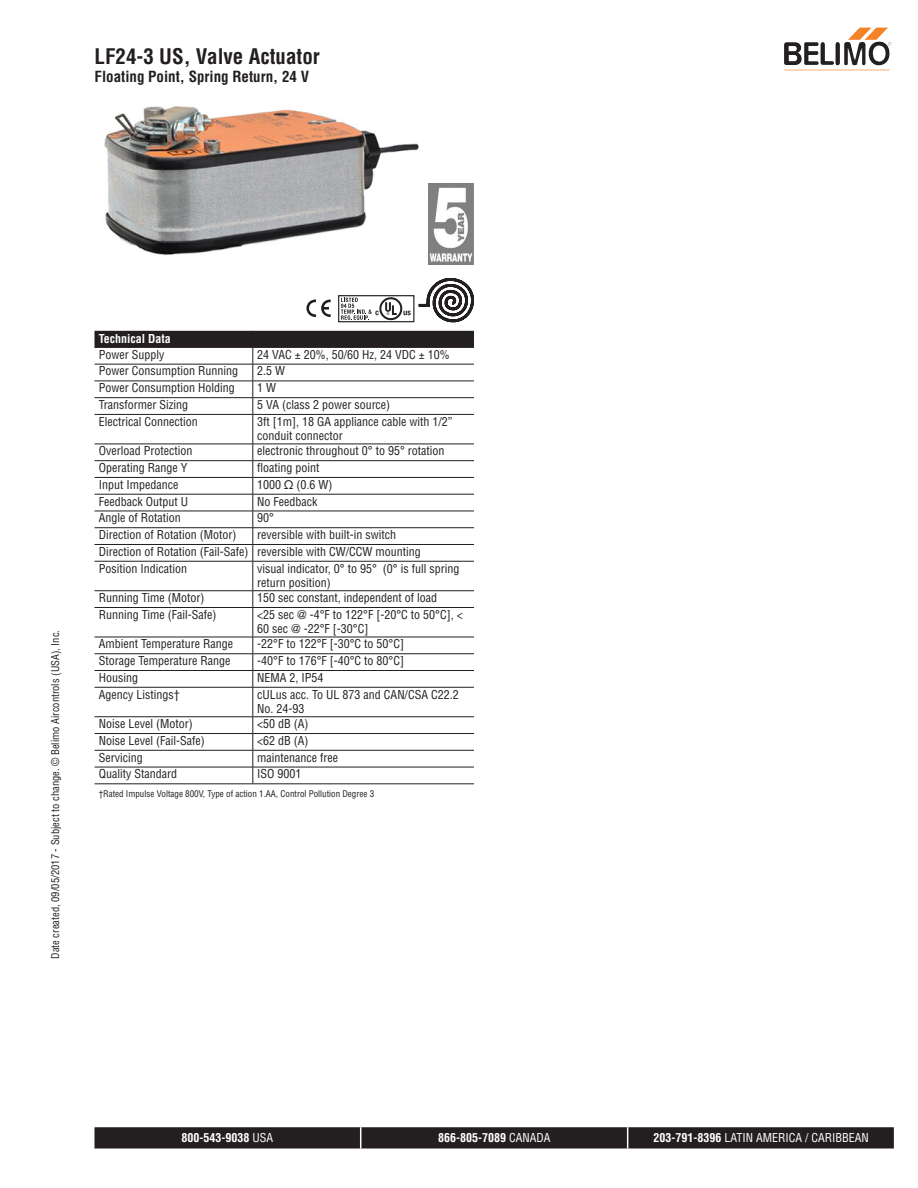
<style>
.page{position:relative;width:918px;height:1188px;background:#fff}
.page>*{position:absolute;margin:0;border:0;box-sizing:border-box;transform-origin:0 0}
.t1{font:700 condensed 21px "Helvetica";color:#231f20}
.t2{font:700 condensed 15px "Helvetica";color:#231f20}
.t3{font:condensed 12px/14.4px "Helvetica";color:#231f20}
.t4{font:700 condensed 12px "Helvetica";color:#fff}
.t5{font:condensed 12px "Helvetica";color:#fff}
.t6{font:condensed 10.5px "Helvetica";color:#231f20}
.t7{font:condensed 9px "Helvetica";color:#231f20}
.s1{font-family:"Nimbus Sans BEL";font-stretch:normal}
.s2{font-weight:400}
.s3{font-weight:700}
</style>
<div class="page">
<img style="left:104px;top:106px;width:315px;height:149px">
<img style="left:428px;top:183px;width:46px;height:81px">
<div style="left:338px;top:295px;width:76px;height:27px;border:1px solid #231f20"></div>
<svg style="left:341px;top:297px;width:70px;height:23px"></svg>
<svg style="left:306px;top:300px;width:25px;height:17px"></svg>
<svg style="left:419px;top:278px;width:55px;height:44px"></svg>
<svg style="left:94px;top:331px;width:380px;height:230px"></svg>
<hr style="left:253px;top:561px;width:1px;height:30px;background:#231f20">
<svg style="left:253px;top:591px;width:1px;height:96px"></svg>
<hr style="left:253px;top:687px;width:1px;height:30px;background:#231f20">
<svg style="left:253px;top:718px;width:1px;height:66px"></svg>
<hr style="left:94px;top:347px;width:159px;height:1px;background:#231f20">
<hr style="left:253px;top:347px;width:221px;height:1px;background:#231f20">
<hr style="left:94px;top:364px;width:159px;height:1px;background:#231f20">
<hr style="left:253px;top:364px;width:221px;height:1px;background:#231f20">
<hr style="left:94px;top:381px;width:159px;height:1px;background:#231f20">
<hr style="left:253px;top:381px;width:221px;height:1px;background:#231f20">
<hr style="left:94px;top:397px;width:159px;height:1px;background:#231f20">
<hr style="left:253px;top:397px;width:221px;height:1px;background:#231f20">
<hr style="left:94px;top:414px;width:159px;height:1px;background:#231f20">
<hr style="left:253px;top:414px;width:221px;height:1px;background:#231f20">
<hr style="left:94px;top:444px;width:159px;height:1px;background:#231f20">
<hr style="left:253px;top:444px;width:221px;height:1px;background:#231f20">
<hr style="left:94px;top:460px;width:159px;height:1px;background:#231f20">
<hr style="left:253px;top:460px;width:221px;height:1px;background:#231f20">
<hr style="left:94px;top:477px;width:159px;height:1px;background:#231f20">
<hr style="left:253px;top:477px;width:221px;height:1px;background:#231f20">
<hr style="left:94px;top:494px;width:159px;height:1px;background:#231f20">
<hr style="left:253px;top:494px;width:221px;height:1px;background:#231f20">
<hr style="left:94px;top:511px;width:159px;height:1px;background:#231f20">
<hr style="left:253px;top:511px;width:221px;height:1px;background:#231f20">
<hr style="left:94px;top:527px;width:159px;height:1px;background:#231f20">
<hr style="left:253px;top:527px;width:221px;height:1px;background:#231f20">
<hr style="left:94px;top:544px;width:159px;height:1px;background:#231f20">
<hr style="left:253px;top:544px;width:221px;height:1px;background:#231f20">
<hr style="left:94px;top:561px;width:159px;height:1px;background:#231f20">
<hr style="left:253px;top:561px;width:221px;height:1px;background:#231f20">
<hr style="left:94px;top:590px;width:159px;height:1px;background:#231f20">
<hr style="left:253px;top:590px;width:221px;height:1px;background:#231f20">
<hr style="left:94px;top:607px;width:159px;height:1px;background:#231f20">
<hr style="left:253px;top:607px;width:221px;height:1px;background:#231f20">
<hr style="left:94px;top:637px;width:159px;height:1px;background:#231f20">
<hr style="left:253px;top:637px;width:221px;height:1px;background:#231f20">
<hr style="left:94px;top:653px;width:159px;height:1px;background:#231f20">
<hr style="left:253px;top:653px;width:221px;height:1px;background:#231f20">
<hr style="left:94px;top:670px;width:159px;height:1px;background:#231f20">
<hr style="left:253px;top:670px;width:221px;height:1px;background:#231f20">
<hr style="left:94px;top:687px;width:159px;height:1px;background:#231f20">
<hr style="left:253px;top:687px;width:221px;height:1px;background:#231f20">
<hr style="left:94px;top:717px;width:159px;height:1px;background:#231f20">
<hr style="left:253px;top:717px;width:221px;height:1px;background:#231f20">
<hr style="left:94px;top:733px;width:159px;height:1px;background:#231f20">
<hr style="left:253px;top:733px;width:221px;height:1px;background:#231f20">
<hr style="left:94px;top:750px;width:159px;height:1px;background:#231f20">
<hr style="left:253px;top:750px;width:221px;height:1px;background:#231f20">
<hr style="left:94px;top:767px;width:159px;height:1px;background:#231f20">
<hr style="left:253px;top:767px;width:221px;height:1px;background:#231f20">
<hr style="left:94px;top:784px;width:159px;height:1px;background:#231f20">
<hr style="left:253px;top:784px;width:221px;height:1px;background:#231f20">
<img style="left:847px;top:27px;width:41px;height:35px">
<svg style="left:94px;top:1127px;width:800px;height:22px;background:#2a2728"></svg>
<h1 class="t1" style="left:94px;top:43px;width:227px">LF24-3 US, Valve Actuator</h1>
<p class="t2" style="left:94px;top:67px;width:216px">Floating Point, Spring Return, 24 V</p>
<p class="t6" style="left:49px;top:959px;width:330px;rotate:-90deg">Date created, 09/05/2017 - Subject to change. © Belimo Aircontrols (USA), Inc.</p>
<p class="t4" style="left:99px;top:332px;width:74px">Technical Data</p>
<p class="t3" style="left:99px;top:347px;width:67px">Power Supply</p>
<p class="t3" style="left:257px;top:347px;width:194px">24 VAC ± 20%, 50/60 Hz, 24 VDC ± 10%</p>
<p class="t3" style="left:99px;top:364px;width:141px">Power Consumption Running</p>
<p class="t3" style="left:257px;top:364px;width:29px">2.5 W</p>
<p class="t3" style="left:99px;top:381px;width:137px">Power Consumption Holding</p>
<p class="t3" style="left:257px;top:381px;width:20px">1W</p>
<p class="t3" style="left:99px;top:397px;width:91px">Transformer Sizing</p>
<p class="t3" style="left:257px;top:397px;width:134px">5 VA (class 2 power source)</p>
<p class="t3" style="left:99px;top:414px;width:100px">Electrical Connection</p>
<p class="t3" style="left:257px;top:414px;width:197px">3ft [1m], 18 GA appliance cable with 1/2” conduit connector</p>
<p class="t3" style="left:99px;top:444px;width:95px">Overload Protection</p>
<p class="t3" style="left:257px;top:444px;width:189px">electronic throughout 0° to 95° rotation</p>
<p class="t3" style="left:99px;top:460px;width:90px">Operating Range Y</p>
<p class="t3" style="left:257px;top:460px;width:64px">floating point</p>
<p class="t3" style="left:99px;top:477px;width:81px">Input Impedance</p>
<p class="t3" style="left:257px;top:477px;width:77px">1000 <span class="s1">Ω</span> (0.6 W)</p>
<p class="t3" style="left:99px;top:494px;width:91px">Feedback Output U</p>
<p class="t3" style="left:257px;top:494px;width:62px">No Feedback</p>
<p class="t3" style="left:99px;top:511px;width:83px">Angle of Rotation</p>
<p class="t3" style="left:257px;top:511px;width:18px">90°</p>
<p class="t3" style="left:99px;top:527px;width:139px">Direction of Rotation (Motor)</p>
<p class="t3" style="left:99px;top:526px;width:324px;line-height:16.8px;text-indent:158px">reversible with built-in switch<br>Direction of Rotation (Fail-Safe) reversible with CW/CCW mounting<br>Position Indication</p>
<p class="t3" style="left:257px;top:561px;width:204px">visual indicator, 0° to 95° (0° is full spring return position)</p>
<p class="t3" style="left:99px;top:590px;width:107px">Running Time (Motor)</p>
<p class="t3" style="left:257px;top:590px;width:181px">150 sec constant, independent of load</p>
<p class="t3" style="left:99px;top:607px;width:119px">Running Time (Fail-Safe)</p>
<p class="t3" style="left:257px;top:607px;width:207px">&lt;25 sec @ -4°F to 122°F [-20°C to 50°C], &lt;<br>60 sec @ -22°F [-30°C]</p>
<p class="t3" style="left:99px;top:637px;width:136px">Ambient Temperature Range</p>
<p class="t3" style="left:257px;top:637px;width:148px">-22°F to 122°F [-30°C to 50°C]</p>
<p class="t3" style="left:99px;top:653px;width:133px">Storage Temperature Range</p>
<p class="t3" style="left:257px;top:653px;width:148px">-40°F to 176°F [-40°C to 80°C]</p>
<p class="t3" style="left:99px;top:670px;width:41px">Housing</p>
<p class="t3" style="left:257px;top:670px;width:68px">NEMA 2, IP54</p>
<p class="t3" style="left:99px;top:687px;width:82px">Agency Listings†</p>
<p class="t3" style="left:257px;top:687px;width:203px">cULus acc. To UL 873 and CAN/CSA C22.2<br>No. 24-93</p>
<p class="t3" style="left:99px;top:716px;width:95px">Noise Level (Motor)</p>
<p class="t3" style="left:257px;top:716px;width:53px">&lt;50 dB (A)</p>
<p class="t3" style="left:99px;top:733px;width:107px">Noise Level (Fail-Safe)</p>
<p class="t3" style="left:257px;top:733px;width:53px">&lt;62 dB (A)</p>
<p class="t3" style="left:99px;top:750px;width:46px">Servicing</p>
<p class="t3" style="left:257px;top:750px;width:82px">maintenance free</p>
<p class="t3" style="left:99px;top:767px;width:80px">Quality Standard</p>
<p class="t3" style="left:257px;top:767px;width:46px">ISO 9001</p>
<p class="t7" style="left:99px;top:788px;width:277px">†Rated Impulse Voltage 800V, Type of action 1.AA, Control Pollution Degree 3</p>
<p class="t4" style="left:181px;top:1130px;width:93px">800-543-9038 <span class="s2">USA</span></p>
<p class="t4" style="left:438px;top:1130px;width:114px">866-805-7089 <span class="s2">CANADA</span></p>
<p class="t5" style="left:653px;top:1130px;width:217px"><span class="s3">203-791-8396</span> LATIN AMERICA / CARIBBEAN</p>
</div>
